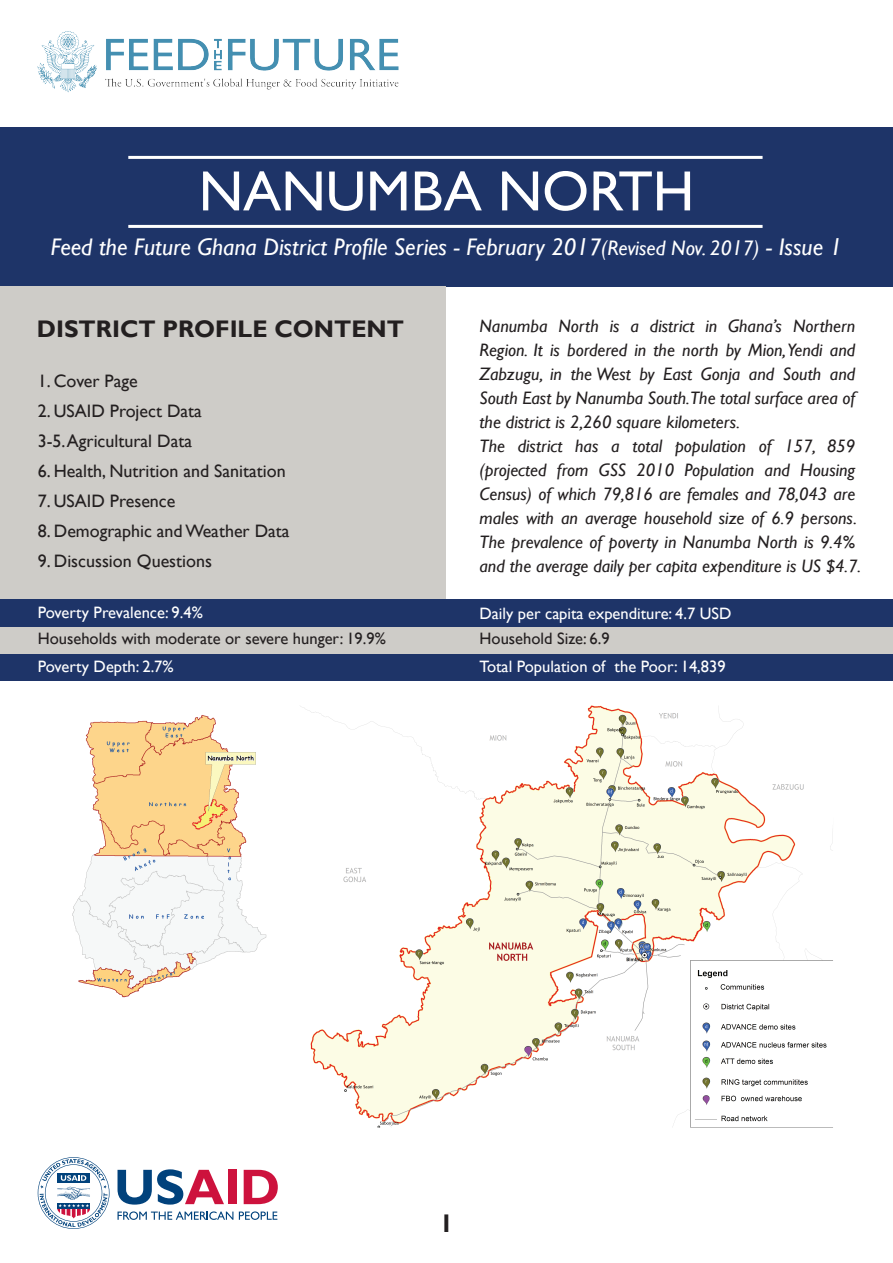
<style>
.page{position:relative;width:893px;height:1263px;background:#fff}
.page>*{position:absolute;margin:0;border:0;box-sizing:border-box;transform-origin:0 0}
.t1{font:57px "Gill Sans";color:#fff}
.t2{font:700 25.5px "Gill Sans";color:#231f20}
.t3{font:italic 24px "Gill Sans";color:#fff}
.t4{font:700 24px "Gill Sans";color:#231f20}
.t5{font:italic 18px/24px "Gill Sans";color:#231f20}
.t6{font:18px/30px "Gill Sans";color:#231f20}
.t7{font:16.5px "Gill Sans";color:#fff}
.t8{font:16.5px "Gill Sans";color:#231f20}
.s1{font-size:21px}
</style>
<div class="page">
<img style="left:37px;top:31px;width:362px;height:62px">
<div style="left:0;top:127px;width:893px;height:159px;background:#1e3468"></div>
<div style="left:0;top:286px;width:445px;height:316px;background:#ceccc8"></div>
<hr style="left:128px;top:225px;width:635px;height:3px;background:#fff">
<hr style="left:128px;top:156px;width:635px;height:3px;background:#fff">
<div style="left:0;top:654px;width:893px;height:27px;background:#1e3468"></div>
<div style="left:0;top:627px;width:893px;height:27px;background:#ceccc8"></div>
<div style="left:0;top:600px;width:893px;height:27px;background:#1e3468"></div>
<img style="left:300px;top:705px;width:533px;height:423px">
<img style="left:72px;top:715px;width:195px;height:283px">
<svg style="left:118px;top:1211px;width:115px;height:9px"></svg>
<svg style="left:239px;top:1211px;width:38px;height:9px"></svg>
<svg style="left:118px;top:1169px;width:106px;height:35px"></svg>
<div style="left:228px;top:1170px;width:8px;height:34px;background:#cd123d"></div>
<svg style="left:244px;top:1170px;width:34px;height:34px"></svg>
<svg style="left:38px;top:1157px;width:72px;height:72px"></svg>
<h1 class="t1" style="left:199px;top:158px;width:497px">NANUMBA NORTH</h1>
<h3 class="t3" style="left:51px;top:233px;width:793px">Feed the Future Ghana District Profile Series - February 2017<span class="s1">(Revised Nov. 2017)</span> - Issue 1</h3>
<h3 class="t4" style="left:37px;top:314px;width:369px">DISTRICT PROFILE CONTENT</h3>
<p class="t5" style="left:480px;top:314px;width:383px">Nanumba North is a district in Ghana’s Northern Region. It is bordered in the north by Mion,Yendi and Zabzugu, in the West by East Gonja and South and South East by Nanumba South.The total surface area of the district is 2,260 square kilometers.<br>The district has a total population of 157, 859 (projected from GSS 2010 Population and Housing Census) of which 79,816 are females and 78,043 are males with an average household size of 6.9 persons.<br>The prevalence of poverty in Nanumba North is 9.4% and the average daily per capita expenditure is US $4.7.</p>
<p class="t7" style="left:38px;top:602px;width:167px">Poverty Prevalence: 9.4%</p>
<p class="t7" style="left:479px;top:604px;width:253px">Daily per capita expenditure: 4.7 USD</p>
<p class="t8" style="left:38px;top:628px;width:350px">Households with moderate or severe hunger: 19.9%</p>
<p class="t7" style="left:38px;top:657px;width:138px">Poverty Depth: 2.7%</p>
<p class="t7" style="left:479px;top:657px;width:248px">Total Population of the Poor: 14,839</p>
<p class="t6" style="left:38px;top:366px;width:102px">1. Cover Page</p>
<p class="t6" style="left:38px;top:396px;width:166px">2. USAID Project Data<br>3-5. Agricultural Data</p>
<p class="t6" style="left:38px;top:456px;width:249px">6. Health, Nutrition and Sanitation</p>
<p class="t6" style="left:38px;top:486px;width:139px">7. USAID Presence</p>
<p class="t6" style="left:38px;top:516px;width:253px">8. Demographic and Weather Data</p>
<p class="t6" style="left:38px;top:546px;width:176px">9. Discussion Questions</p>
<p class="t8" style="left:479px;top:628px;width:132px">Household Size: 6.9</p>
<h2 class="t2" style="left:439px;top:1208px;width:16px">1</h2>
</div>
